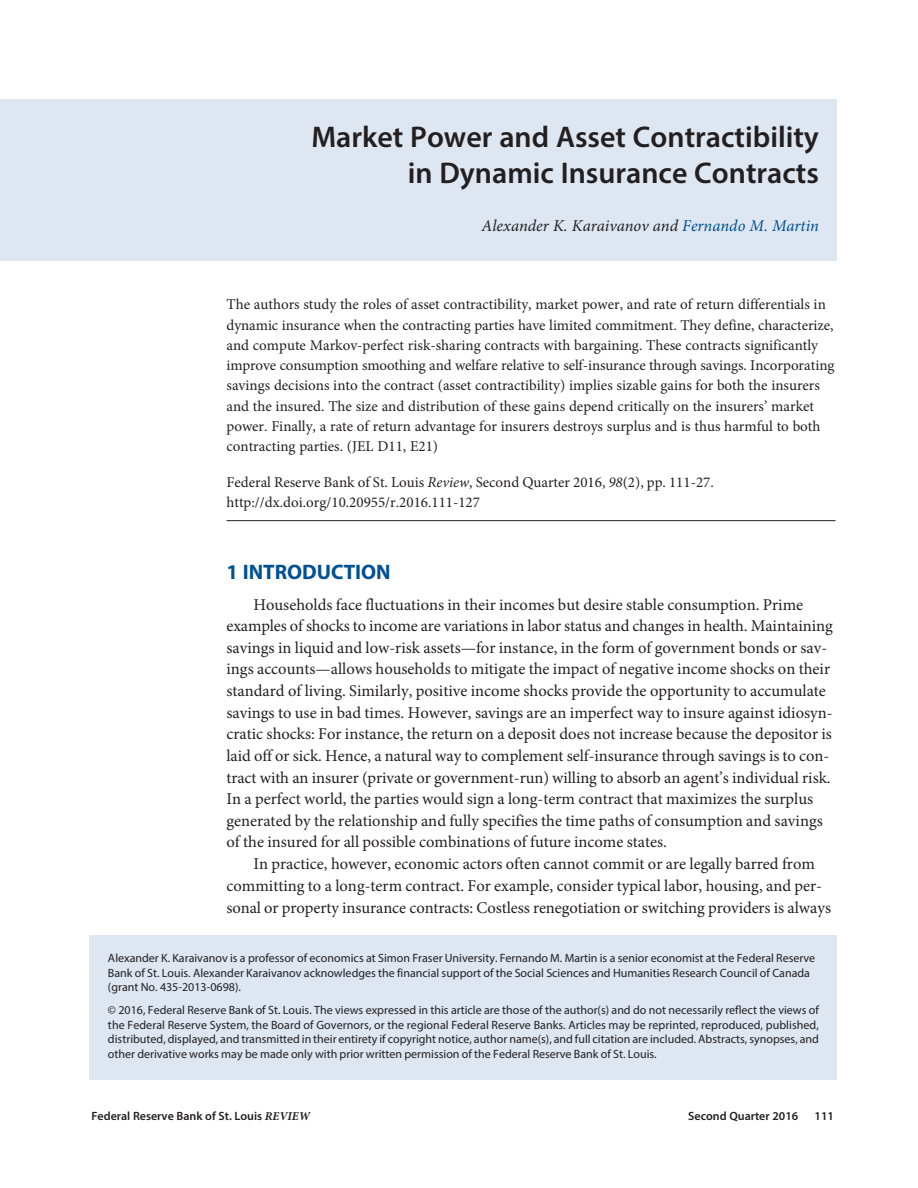
<style>
.page{position:relative;width:918px;height:1188px;background:#fff}
.page>*{position:absolute;margin:0;border:0;box-sizing:border-box;transform-origin:0 0}
.t1{font:600 30px/36px "Myriad Pro";color:#231f20;text-align:right}
.t2{font:700 21px "Myriad Pro";color:#005192}
.t3{font:16.5px/21.6px "Minion Pro";color:#231f20}
.t4{font:italic 16.5px "Minion Pro";color:#231f20}
.t5{font:15px/20.2px "Minion Pro";color:#231f20}
.t6{font:12px/14.4px "Myriad Pro";color:#231f20}
.t7{font:600 12px "Myriad Pro";color:#231f20}
.s1{color:#005192}
.s2{font-style:italic}
.s3{font-family:"Minion Pro";font-weight:700;font-style:italic}
</style>
<div class="page">
<div style="left:0;top:99px;width:837px;height:162px;background:#dde6f1"></div>
<hr style="left:226px;top:520px;width:610px;height:1px;background:#231f20">
<div style="left:90px;top:935px;width:747px;height:145px;background:#dde6f1"></div>
<h1 class="t1" style="left:311px;top:121px;width:509px">Market Power and Asset Contractibility in Dynamic Insurance Contracts</h1>
<p class="t4" style="left:482px;top:219px;width:339px">Alexander K. Karaivanov and <span class="s1">Fernando M. Martin</span></p>
<p class="t5" style="left:226px;top:296px;width:610px">The authors study the roles of asset contractibility, market power, and rate of return differentials in dynamic insurance when the contracting parties have limited commitment. They define, characterize, and compute Markov-perfect risk-sharing contracts with bargaining. These contracts significantly improve consumption smoothing and welfare relative to self-insurance through savings. Incorporating savings decisions into the contract (asset contractibility) implies sizable gains for both the insurers and the insured. The size and distribution of these gains depend critically on the insurers’ market power. Finally, a rate of return advantage for insurers destroys surplus and is thus harmful to both contracting parties. (JEL D11, E21)</p>
<p class="t5" style="left:226px;top:473px;width:489px">Federal Reserve Bank of St. Louis <span class="s2">Review</span>, Second Quarter 2016, <span class="s2">98</span>(2), pp. 111-27. http://dx.doi.org/10.20955/r.2016.111-127</p>
<p class="t2" style="left:226px;top:564px;width:166px">1 INTRODUCTION</p>
<p class="t3" style="left:227px;top:595px;width:608px;text-indent:27px">Households face fluctuations in their incomes but desire stable consumption. Prime examples of shocks to income are variations in labor status and changes in health. Maintaining savings in liquid and low-risk assets—for instance, in the form of government bonds or sav&shy;ings accounts—allows households to mitigate the impact of negative income shocks on their standard of living. Similarly, positive income shocks provide the opportunity to accumulate savings to use in bad times. However, savings are an imperfect way to insure against idiosyn&shy;cratic shocks: For instance, the return on a deposit does not increase because the depositor is laid off or sick. Hence, a natural way to complement self-insurance through savings is to con&shy;tract with an insurer (private or government-run) willing to absorb an agent’s individual risk.<br>In a perfect world, the parties would sign a long-term contract that maximizes the surplus generated by the relationship and fully specifies the time paths of consumption and savings of the insured for all possible combinations of future income states.</p>
<p class="t3" style="left:227px;top:854px;width:606px;text-indent:27px">In practice, however, economic actors often cannot commit or are legally barred from committing to a long-term contract. For example, consider typical labor, housing, and per&shy;sonal or property insurance contracts: Costless renegotiation or switching providers is always</p>
<p class="t6" style="left:108px;top:952px;width:709px">Alexander K. Karaivanov is a professor of economics at Simon Fraser University. Fernando M. Martin is a senior economist at the Federal Reserve<br>Bank of St. Louis. Alexander Karaivanov acknowledges the financial support of the Social Sciences and Humanities Research Council of Canada (grant No. 435-2013-0698).</p>
<p class="t6" style="left:108px;top:1004px;width:713px;text-align:justify">© 2016, Federal Reserve Bank of St. Louis. The views expressed in this article are those of the author(s) and do not necessarily reflect the views of the Federal Reserve System, the Board of Governors, or the regional Federal Reserve Banks. Articles may be reprinted, reproduced, published, distributed, displayed, and transmitted in their entirety if copyright notice, author name(s), and full citation are included. Abstracts, synopses, and other derivative works may be made only with prior written permission of the Federal Reserve Bank of St. Louis.</p>
<p class="t7" style="left:91px;top:1112px;width:220px">Federal Reserve Bank of St. Louis <span class="s3">REVIEW</span></p>
<p class="t7" style="left:688px;top:1112px;width:111px">Second Quarter 2016</p>
<p class="t7" style="left:815px;top:1112px;width:21px">111</p>
</div>
